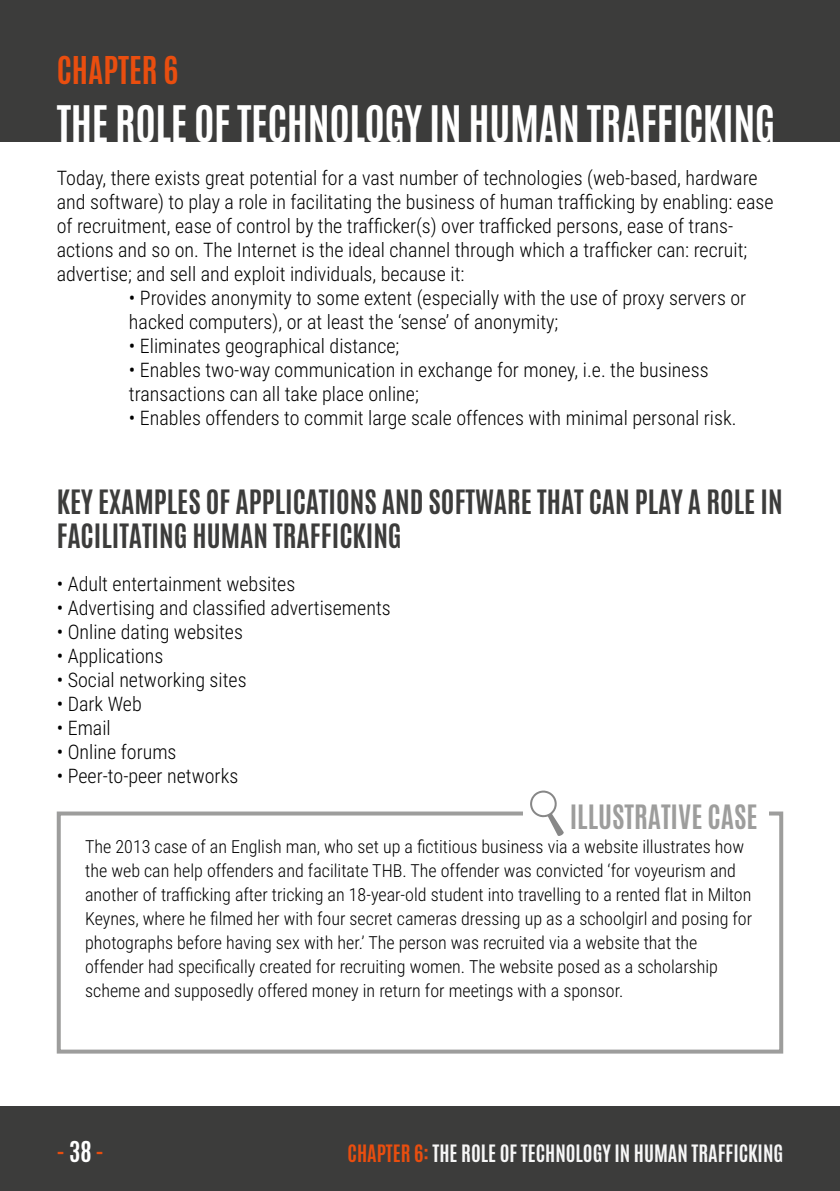
<style>
.page{position:relative;width:840px;height:1191px;background:#fff}
.page>*{position:absolute;margin:0;border:0;box-sizing:border-box;transform-origin:0 0}
.t1{font:700 42px "Antonio";letter-spacing:-.01em;color:#fff}
.t2{font:700 32px "Antonio";color:#e94e0f}
.t3{font:700 28px/33.6px "Antonio";color:#3c3c3b}
.t4{font:700 28px "Antonio";color:#9d9d9c}
.t5{font:700 24px "Antonio";color:#e94e0f}
.t6{font:300 20px/24px "Roboto Condensed";color:#000}
.t7{font:700 20px "Antonio";color:#f6f6f6}
.t8{font:300 18px/24px "Roboto Condensed";color:#000}
.s1{color:#fff}
.s2{color:#e94e0f}
</style>
<div class="page">
<div style="left:0;top:1106px;width:839px;height:85px;background:#3c3c3b"></div>
<div style="left:0;top:0;width:839px;height:142px;background:#3c3c3b"></div>
<div style="left:57px;top:811px;width:725px;height:242px;border:4px solid #9d9d9c"></div>
<div style="left:523px;top:803px;width:245px;height:20px;background:#fff"></div>
<svg style="left:530px;top:790px;width:33px;height:46px"></svg>
<h2 class="t2" style="left:57px;top:46px;width:123px">CHAPTER 6</h2>
<h1 class="t1" style="left:57px;top:92px;width:719px">THE ROLE OF TECHNOLOGY IN HUMAN TRAFFICKING</h1>
<p class="t6" style="left:57px;top:165px;width:718px">Today, there exists great potential for a vast number of technologies (web-based, hardware and software) to play a role in facilitating the business of human trafficking by enabling: ease of recruitment, ease of control by the trafficker(s) over trafficked persons, ease of trans&shy;actions and so on. The Internet is the ideal channel through which a trafficker can: recruit; advertise; and sell and exploit individuals, because it:</p>
<p class="t6" style="left:129px;top:285px;width:618px">• Provides anonymity to some extent (especially with the use of proxy servers or hacked computers), or at least the ‘sense’ of anonymity;</p>
<p class="t6" style="left:129px;top:333px;width:272px">• Eliminates geographical distance;</p>
<p class="t6" style="left:129px;top:357px;width:580px">• Enables two-way communication in exchange for money, i.e. the business transactions can all take place online;</p>
<p class="t6" style="left:129px;top:405px;width:608px">• Enables offenders to commit large scale offences with minimal personal risk.</p>
<h3 class="t3" style="left:57px;top:485px;width:727px">KEY EXAMPLES OF APPLICATIONS AND SOFTWARE THAT CAN PLAY A ROLE IN<br>FACILITATING HUMAN TRAFFICKING</h3>
<p class="t6" style="left:57px;top:571px;width:240px">• Adult entertainment websites</p>
<p class="t6" style="left:57px;top:595px;width:335px">• Advertising and classified advertisements</p>
<p class="t6" style="left:57px;top:619px;width:188px">• Online dating websites</p>
<p class="t6" style="left:57px;top:643px;width:108px">• Applications</p>
<p class="t6" style="left:57px;top:667px;width:191px">• Social networking sites</p>
<p class="t6" style="left:57px;top:691px;width:86px">• Dark Web</p>
<p class="t6" style="left:57px;top:715px;width:55px">• Email</p>
<p class="t6" style="left:57px;top:739px;width:121px">• Online forums</p>
<p class="t6" style="left:57px;top:763px;width:183px">• Peer-to-peer networks</p>
<h3 class="t4" style="left:569px;top:796px;width:189px">ILLUSTRATIVE CASE</h3>
<p class="t8" style="left:85px;top:834px;width:668px">The 2013 case of an English man, who set up a fictitious business via a website illustrates how the web can help offenders and facilitate THB. The offender was convicted ‘for voyeurism and another of trafficking after tricking an 18-year-old student into travelling to a rented flat in Milton Keynes, where he filmed her with four secret cameras dressing up as a schoolgirl and posing for photographs before having sex with her.’ The person was recruited via a website that the offender had specifically created for recruiting women. The website posed as a scholarship scheme and supposedly offered money in return for meetings with a sponsor.</p>
<p class="t5" style="left:57px;top:1133px;width:49px">- <span class="s1">38</span> -</p>
<p class="t7" style="left:347px;top:1138px;width:437px"><span class="s2">CHAPTER 6:</span> THE ROLE OF TECHNOLOGY IN HUMAN TRAFFICKING</p>
</div>
